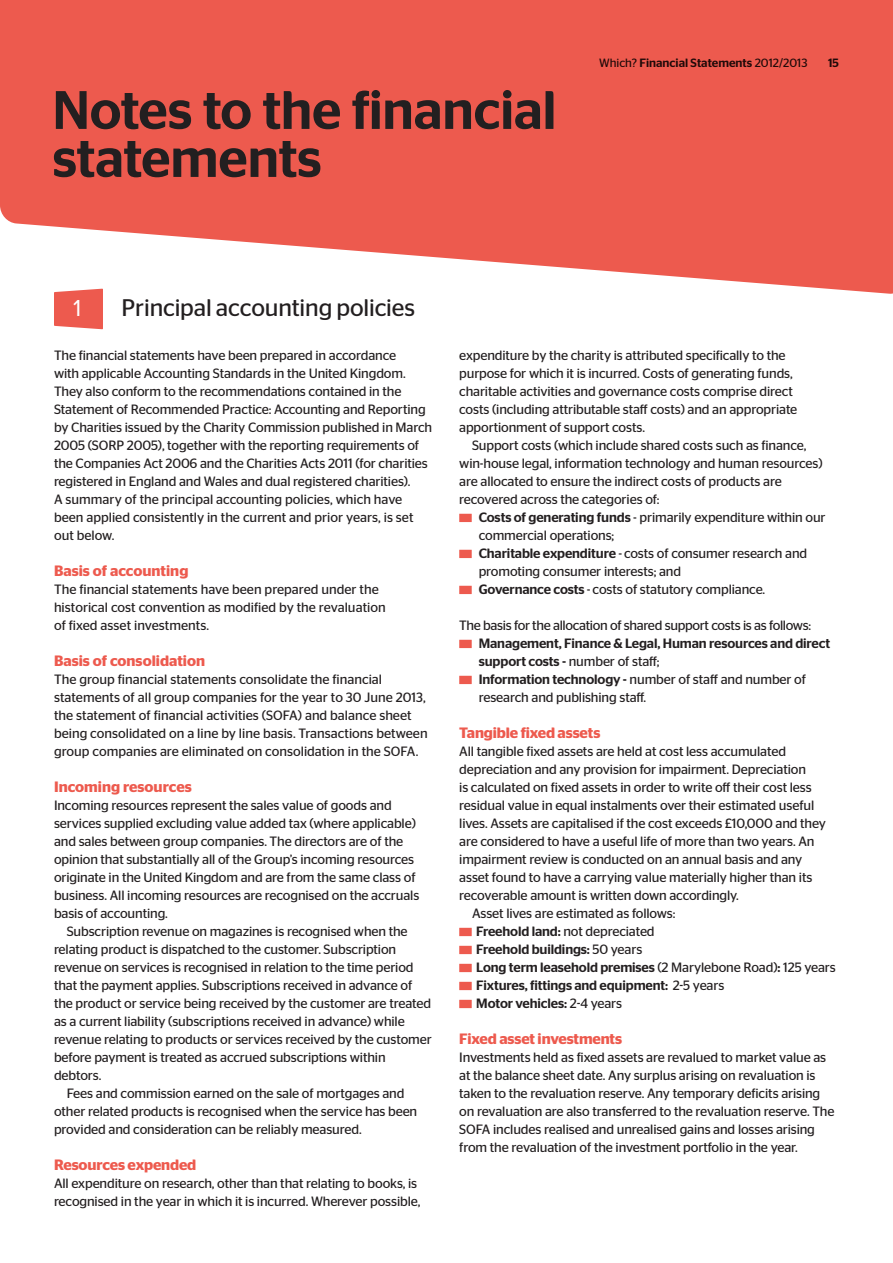
<style>
.page{position:relative;width:893px;height:1263px;background:#fff}
.page>*{position:absolute;margin:0;border:0;box-sizing:border-box;transform-origin:0 0}
.t1{font:500 54px/48px "Stag Sans";letter-spacing:-.005em;color:#231f20}
.t2{font:24px "Stag Sans";letter-spacing:-.005em;color:#231f20}
.t3{font:24px "Proxima Nova";color:#fff}
.t4{font:600 15px "Stag Sans";letter-spacing:-.005em;color:#ed5a4e}
.t5{font:13.5px/18px "Stag Sans";letter-spacing:-.01em;color:#231f20}
.t6{font:500 13.5px/18px "Stag Sans";letter-spacing:-.01em;color:#231f20}
.t7{font:500 12px "Stag Sans";color:#231f20}
.s1{font-weight:400}
.s2{font-weight:500}
</style>
<div class="page">
<div style="left:459px;top:514px;width:13px;height:8px;background:#ed5a4e"></div>
<div style="left:459px;top:550px;width:13px;height:8px;background:#ed5a4e"></div>
<div style="left:459px;top:586px;width:13px;height:8px;background:#ed5a4e"></div>
<div style="left:459px;top:640px;width:13px;height:8px;background:#ed5a4e"></div>
<div style="left:459px;top:676px;width:13px;height:8px;background:#ed5a4e"></div>
<div style="left:459px;top:928px;width:13px;height:8px;background:#ed5a4e"></div>
<div style="left:459px;top:946px;width:13px;height:8px;background:#ed5a4e"></div>
<div style="left:459px;top:964px;width:13px;height:8px;background:#ed5a4e"></div>
<div style="left:459px;top:982px;width:13px;height:8px;background:#ed5a4e"></div>
<div style="left:459px;top:1000px;width:13px;height:8px;background:#ed5a4e"></div>
<svg style="left:0;top:0;width:893px;height:294px;background:#ef6e63"></svg>
<svg style="left:54px;top:289px;width:49px;height:40px;background:#ee655a"></svg>
<h1 class="t1" style="left:52px;top:86px;width:505px">Notes to the financial statements</h1>
<p class="t7" style="left:599px;top:56px;width:210px"><span class="s1">Which?</span> Financial Statements <span class="s1">2012/2013</span></p>
<p class="t7" style="left:828px;top:56px;width:12px">15</p>
<h2 class="t3" style="left:73px;top:297px;width:10px">1</h2>
<h2 class="t2" style="left:122px;top:294px;width:295px">Principal accounting policies</h2>
<p class="t5" style="left:54px;top:346px;width:380px">The financial statements have been prepared in accordance<br>with applicable Accounting Standards in the United Kingdom.<br>They also conform to the recommendations contained in the Statement of Recommended Practice: Accounting and Reporting by Charities issued by the Charity Commission published in March 2005 (SORP 2005), together with the reporting requirements of the Companies Act 2006 and the Charities Acts 2011 (for charities registered in England and Wales and dual registered charities).<br>A summary of the principal accounting policies, which have been applied consistently in the current and prior years, is set out below.</p>
<p class="t4" style="left:54px;top:562px;width:136px">Basis of accounting</p>
<p class="t5" style="left:54px;top:580px;width:333px">The financial statements have been prepared under the historical cost convention as modified by the revaluation of fixed asset investments.</p>
<p class="t4" style="left:54px;top:652px;width:153px">Basis of consolidation</p>
<p class="t5" style="left:54px;top:670px;width:375px">The group financial statements consolidate the financial statements of all group companies for the year to 30 June 2013, the statement of financial activities (SOFA) and balance sheet being consolidated on a line by line basis. Transactions between group companies are eliminated on consolidation in the SOFA.</p>
<p class="t4" style="left:54px;top:778px;width:139px">Incoming resources</p>
<p class="t5" style="left:54px;top:796px;width:367px">Incoming resources represent the sales value of goods and services supplied excluding value added tax (where applicable) and sales between group companies. The directors are of the opinion that substantially all of the Group’s incoming resources originate in the United Kingdom and are from the same class of business. All incoming resources are recognised on the accruals basis of accounting.</p>
<p class="t5" style="left:67px;top:922px;width:342px">Subscription revenue on magazines is recognised when the</p>
<p class="t5" style="left:54px;top:940px;width:344px">relating product is dispatched to the customer. Subscription</p>
<p class="t5" style="left:54px;top:958px;width:361px">revenue on services is recognised in relation to the time period</p>
<p class="t5" style="left:54px;top:976px;width:360px">that the payment applies. Subscriptions received in advance of</p>
<p class="t5" style="left:54px;top:994px;width:379px">the product or service being received by the customer are treated</p>
<p class="t5" style="left:54px;top:1012px;width:352px">as a current liability (subscriptions received in advance) while</p>
<p class="t5" style="left:54px;top:1030px;width:379px">revenue relating to products or services received by the customer</p>
<p class="t5" style="left:54px;top:1048px;width:333px">before payment is treated as accrued subscriptions within</p>
<p class="t5" style="left:54px;top:1066px;width:49px">debtors.</p>
<p class="t5" style="left:67px;top:1084px;width:339px">Fees and commission earned on the sale of mortgages and</p>
<p class="t5" style="left:54px;top:1102px;width:365px">other related products is recognised when the service has been</p>
<p class="t5" style="left:54px;top:1120px;width:309px">provided and consideration can be reliably measured.</p>
<p class="t4" style="left:54px;top:1156px;width:144px">Resources expended</p>
<p class="t5" style="left:54px;top:1174px;width:368px">All expenditure on research, other than that relating to books, is recognised in the year in which it is incurred. Wherever possible,</p>
<p class="t5" style="left:459px;top:346px;width:340px">expenditure by the charity is attributed specifically to the purpose for which it is incurred. Costs of generating funds, charitable activities and governance costs comprise direct costs (including attributable staff costs) and an appropriate apportionment of support costs.</p>
<p class="t5" style="left:459px;top:436px;width:365px;text-indent:13px">Support costs (which include shared costs such as finance, win-house legal, information technology and human resources) are allocated to ensure the indirect costs of products are recovered across the categories of:</p>
<p class="t5" style="left:479px;top:508px;width:348px"><span class="s2">Costs of generating funds</span> - primarily expenditure within our commercial operations;<br><span class="s2">Charitable expenditure</span> - costs of consumer research and promoting consumer interests; and<br><span class="s2">Governance costs</span> - costs of statutory compliance.</p>
<p class="t5" style="left:459px;top:616px;width:353px">The basis for the allocation of shared support costs is as follows:</p>
<p class="t6" style="left:479px;top:634px;width:353px">Management, Finance &amp; Legal, Human resources and direct support costs - <span class="s1">number of staff;<br></span>Information technology - <span class="s1">number of staff and number of research and publishing staff.</span></p>
<p class="t4" style="left:459px;top:724px;width:143px">Tangible fixed assets</p>
<p class="t5" style="left:459px;top:742px;width:328px">All tangible fixed assets are held at cost less accumulated</p>
<p class="t5" style="left:459px;top:760px;width:348px">depreciation and any provision for impairment. Depreciation</p>
<p class="t5" style="left:459px;top:778px;width:354px">is calculated on fixed assets in order to write off their cost less</p>
<p class="t5" style="left:459px;top:796px;width:357px">residual value in equal instalments over their estimated useful</p>
<p class="t5" style="left:459px;top:814px;width:368px">lives. Assets are capitalised if the cost exceeds £10,000 and they</p>
<p class="t5" style="left:459px;top:832px;width:357px">are considered to have a useful life of more than two years. An</p>
<p class="t5" style="left:459px;top:850px;width:345px">impairment review is conducted on an annual basis and any</p>
<p class="t5" style="left:459px;top:868px;width:355px">asset found to have a carrying value materially higher than its</p>
<p class="t5" style="left:459px;top:886px;width:281px">recoverable amount is written down accordingly.</p>
<p class="t5" style="left:472px;top:904px;width:205px">Asset lives are estimated as follows:</p>
<p class="t5" style="left:476px;top:922px;width:180px"><span class="s2">Freehold land:</span> not depreciated</p>
<p class="t6" style="left:476px;top:940px;width:168px">Freehold buildings: <span class="s1">50 years</span></p>
<p class="t6" style="left:476px;top:958px;width:361px">Long term leasehold premises <span class="s1">(2 Marylebone Road)</span>: <span class="s1">125 years</span></p>
<p class="t6" style="left:476px;top:976px;width:250px">Fixtures, fittings and equipment: <span class="s1">2-5 years</span></p>
<p class="t6" style="left:476px;top:994px;width:147px">Motor vehicles: <span class="s1">2-4 years</span></p>
<p class="t4" style="left:459px;top:1030px;width:164px">Fixed asset investments</p>
<p class="t5" style="left:459px;top:1048px;width:377px">Investments held as fixed assets are revalued to market value as at the balance sheet date. Any surplus arising on revaluation is taken to the revaluation reserve. Any temporary deficits arising on revaluation are also transferred to the revaluation reserve. The SOFA includes realised and unrealised gains and losses arising from the revaluation of the investment portfolio in the year.</p>
</div>
